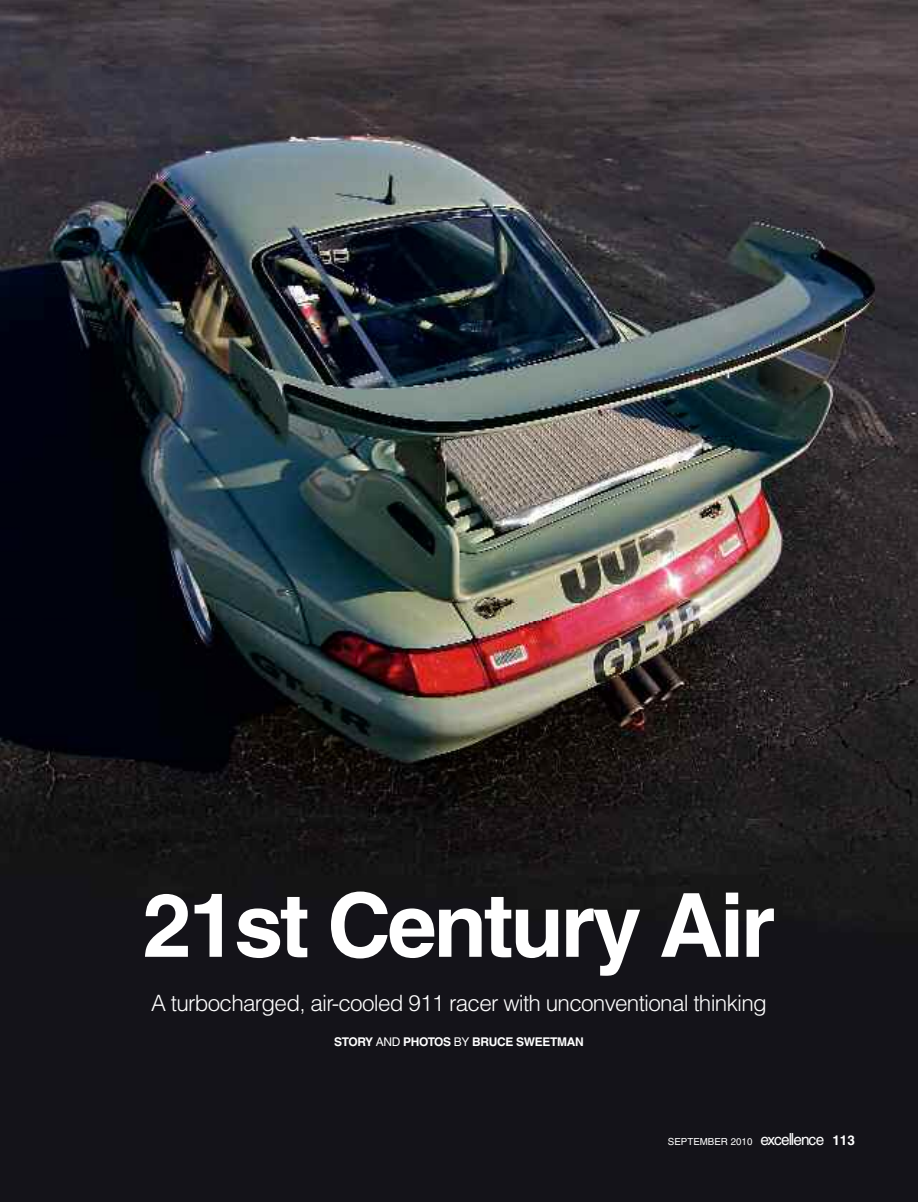
<style>
.page{position:relative;width:918px;height:1202px;background:#fff}
.page>*{position:absolute;margin:0;border:0;box-sizing:border-box;transform-origin:0 0}
.t1{font:700 88.5px "Helvetica";letter-spacing:-.04em;color:#fff}
.t2{font:300 22.5px "Helvetica";letter-spacing:-.035em;color:#fff}
.t3{font:700 12px "Helvetica";letter-spacing:-.03em;color:#fff}
.t4{font:9.75px "Helvetica";color:#fff}
.s1{font-weight:400}
.s2{font-size:15.3px}
.s3{font-size:16.8px}
.s4{font-weight:700;font-size:13.5px}
</style>
<div class="page">
<img style="left:0;top:0;width:918px;height:1202px">
<h1 class="t1" style="left:143px;top:871px;width:634px">21st Century Air</h1>
<p class="t2" style="left:151px;top:989px;width:617px">A turbocharged, air-cooled 911 racer with unconventional thinking</p>
<p class="t3" style="left:334px;top:1034px;width:251px">STORY <span class="s1">AND</span> PHOTOS <span class="s1">BY</span> BRUCE SWEETMAN</p>
<p class="t4" style="left:668px;top:1135px;width:189px">SEPTEMBER 2010 <span class="s2">exce</span><span class="s3">ll</span><span class="s2">ence</span> <span class="s4">113</span></p>
</div>
